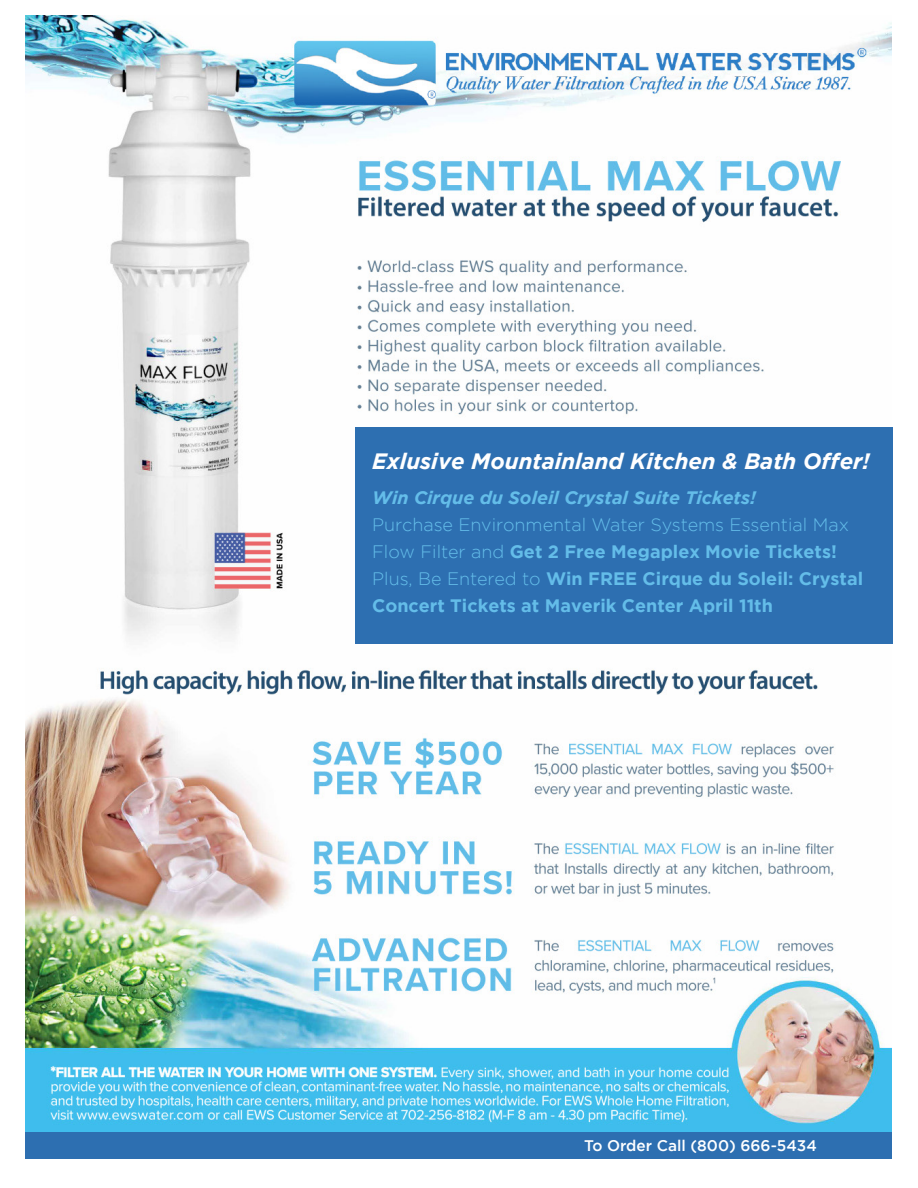
<style>
.page{position:relative;width:918px;height:1188px;background:#fff}
.page>*{position:absolute;margin:0;border:0;box-sizing:border-box;transform-origin:0 0}
.t1{font:italic 700 22.2px "Gotham";color:#fff}
.t2{font:700 18px/27px "Gotham";color:#64bde9}
.t3{font:italic 700 18px "Gotham";color:#64bde9}
.t4{font:500 15.3px "Gotham";color:#fff}
.s1{font-weight:300}
</style>
<div class="page">
<img style="left:25px;top:16px;width:867px;height:1116px">
<div style="left:25px;top:1132px;width:867px;height:27px;background:#2d6fb1"></div>
<div style="left:355px;top:427px;width:538px;height:216px;background:#2d6fb1"></div>
<p class="t1" style="left:372px;top:448px;width:499px">Exlusive Mountainland Kitchen &amp; Bath Offer!</p>
<p class="t3" style="left:372px;top:488px;width:385px">Win Cirque du Soleil Crystal Suite Tickets!</p>
<p class="t2" style="left:372px;top:511px;width:493px"><span class="s1">Purchase Environmental Water Systems Essential Max Flow Filter and</span> Get 2 Free Megaplex Movie Tickets!<br><span class="s1">Plus, Be Entered to</span> Win FREE Cirque du Soleil: Crystal Concert Tickets at Maverik Center April 11th</p>
<p class="t4" style="left:584px;top:1137px;width:234px">To Order Call (800) 666-5434</p>
</div>
